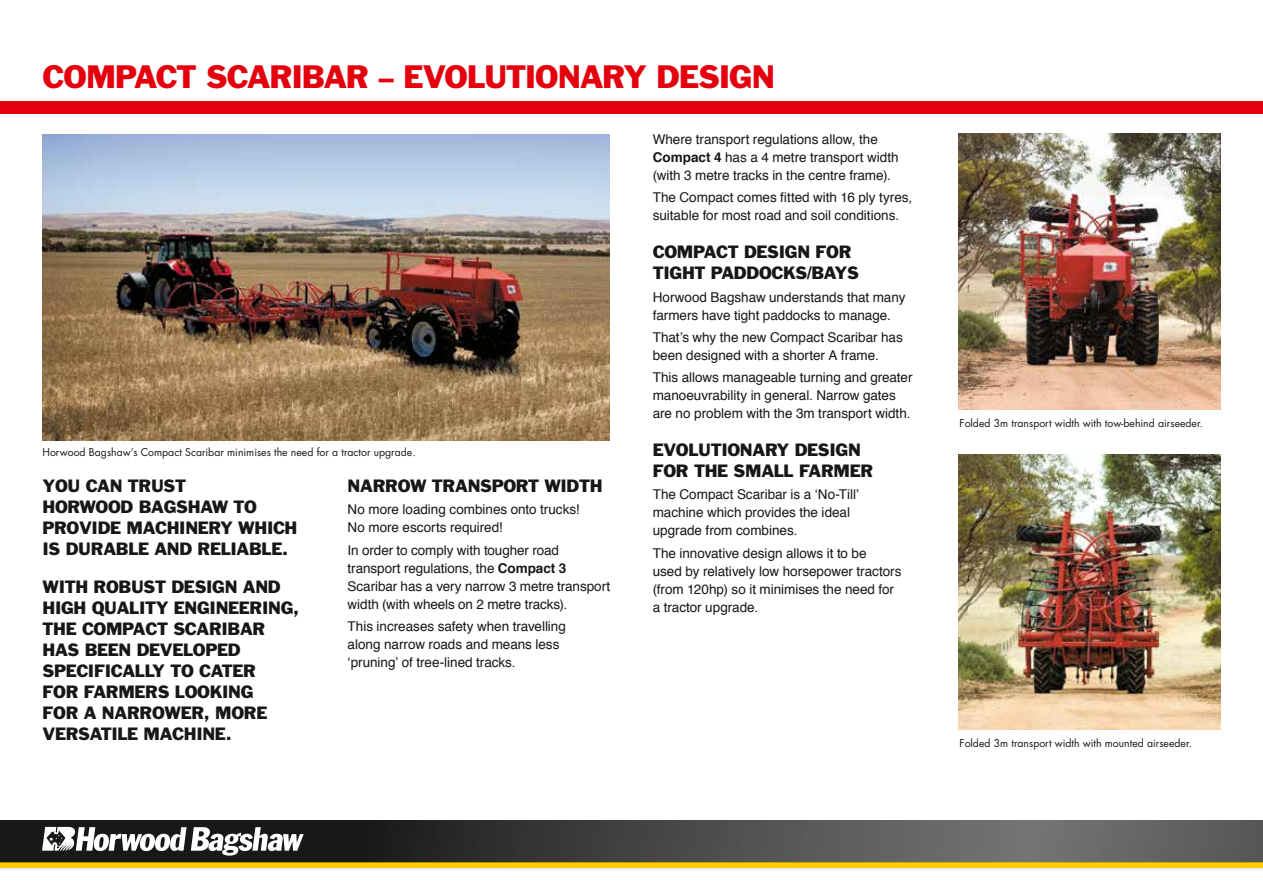
<style>
.page{position:relative;width:1263px;height:893px;background:#fff}
.page>*{position:absolute;margin:0;border:0;box-sizing:border-box;transform-origin:0 0}
.t1{font:30px "Franklin Gothic";letter-spacing:-.035em;color:#e4000c}
.t2{font:16.5px/21px "Franklin Gothic";letter-spacing:-.02em;color:#181716}
.t3{font:13.5px/18px "Helvetica";letter-spacing:-.005em;color:#181716}
.t4{font:10.5px "Futura";color:#181716}
.s1{font-weight:700}
</style>
<div class="page">
<img style="left:43px;top:135px;width:567px;height:306px">
<img style="left:958px;top:134px;width:262px;height:275px">
<img style="left:958px;top:454px;width:262px;height:276px">
<div style="left:0;top:101px;width:1263px;height:12px;background:#e4000c"></div>
<div style="left:0;top:819px;width:1263px;height:52px;background:#181716;opacity:.4"></div>
<svg style="left:0;top:821px;width:1263px;height:41px;background:#474746"></svg>
<svg style="left:42px;top:827px;width:262px;height:29px"></svg>
<div style="left:0;top:862px;width:1263px;height:6px;background:#ffcd00"></div>
<h1 class="t1" style="left:43px;top:58px;width:734px">COMPACT SCARIBAR – EVOLUTIONARY DESIGN</h1>
<p class="t4" style="left:43px;top:445px;width:375px">Horwood Bagshaw’s Compact Scaribar minimises the need for a tractor upgrade.</p>
<p class="t2" style="left:43px;top:475px;width:256px">YOU CAN TRUST<br>HORWOOD BAGSHAW TO<br>PROVIDE MACHINERY WHICH<br>IS DURABLE AND RELIABLE.</p>
<p class="t2" style="left:43px;top:576px;width:258px">WITH ROBUST DESIGN AND<br>HIGH QUALITY ENGINEERING,<br>THE COMPACT SCARIBAR<br>HAS BEEN DEVELOPED<br>SPECIFICALLY TO CATER<br>FOR FARMERS LOOKING<br>FOR A NARROWER, MORE<br>VERSATILE MACHINE.</p>
<p class="t2" style="left:348px;top:475px;width:256px">NARROW TRANSPORT WIDTH</p>
<p class="t3" style="left:348px;top:501px;width:233px">No more loading combines onto trucks!<br>No more escorts required!</p>
<p class="t3" style="left:348px;top:541px;width:264px">In order to comply with tougher road transport regulations, the <span class="s1">Compact 3<br></span>Scaribar has a very narrow 3 metre transport width (with wheels on 2 metre tracks).</p>
<p class="t3" style="left:348px;top:618px;width:220px">This increases safety when travelling along narrow roads and means less ‘pruning’ of tree-lined tracks.</p>
<p class="t3" style="left:653px;top:131px;width:247px">Where transport regulations allow, the<br><span class="s1">Compact 4</span> has a 4 metre transport width (with 3 metre tracks in the centre frame).</p>
<p class="t3" style="left:653px;top:189px;width:261px">The Compact comes fitted with 16 ply tyres, suitable for most road and soil conditions.</p>
<p class="t2" style="left:653px;top:241px;width:208px">COMPACT DESIGN FOR<br>TIGHT PADDOCKS/BAYS</p>
<p class="t3" style="left:653px;top:288px;width:254px">Horwood Bagshaw understands that many farmers have tight paddocks to manage.</p>
<p class="t3" style="left:653px;top:328px;width:252px">That’s why the new Compact Scaribar has been designed with a shorter A frame.</p>
<p class="t3" style="left:653px;top:369px;width:261px">This allows manageable turning and greater manoeuvrability in general. Narrow gates are no problem with the 3m transport width.</p>
<p class="t2" style="left:653px;top:439px;width:222px">EVOLUTIONARY DESIGN<br>FOR THE SMALL FARMER</p>
<p class="t3" style="left:653px;top:486px;width:208px">The Compact Scaribar is a ‘No-Till’ machine which provides the ideal upgrade from combines.</p>
<p class="t3" style="left:653px;top:544px;width:250px">The innovative design allows it to be<br>used by relatively low horsepower tractors (from 120hp) so it minimises the need for a tractor upgrade.</p>
<p class="t4" style="left:960px;top:416px;width:245px">Folded 3m transport width with tow-behind airseeder.</p>
<p class="t4" style="left:960px;top:736px;width:234px">Folded 3m transport width with mounted airseeder.</p>
</div>
